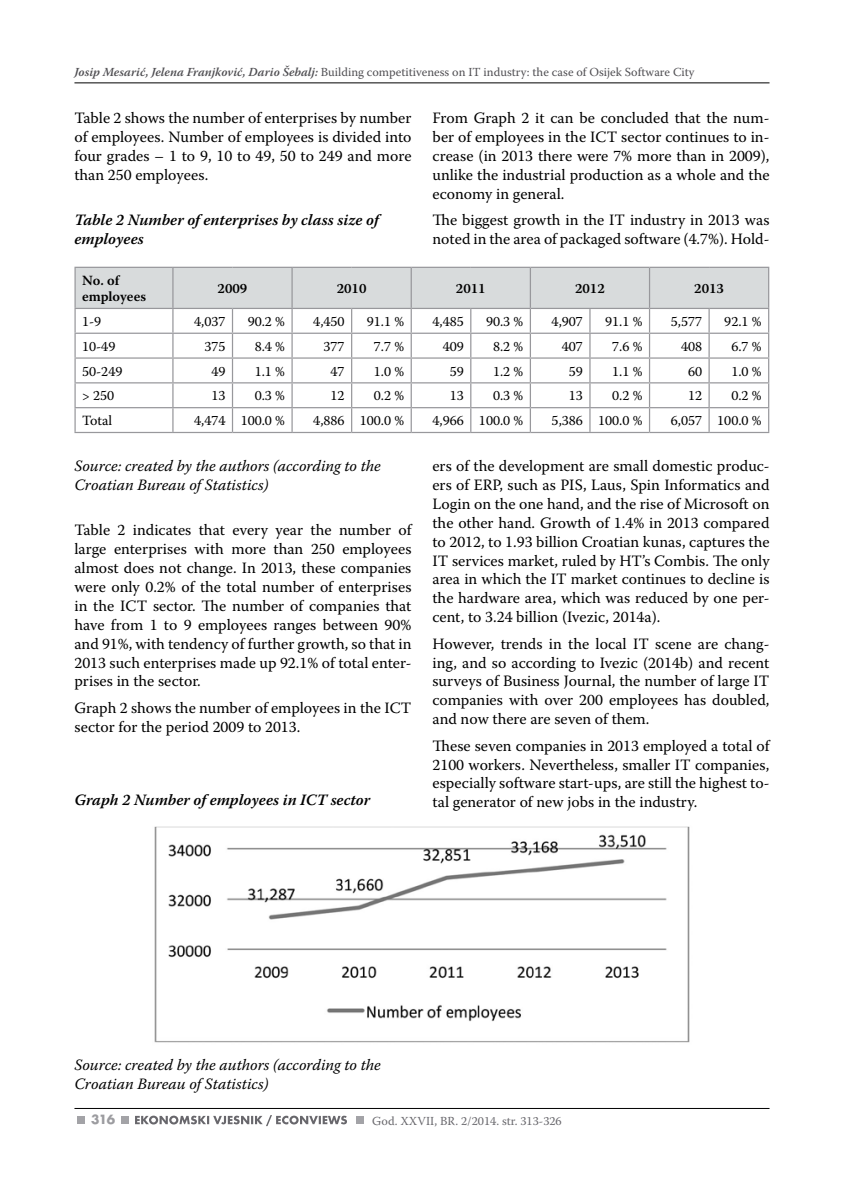
<style>
.page{position:relative;width:844px;height:1191px;background:#fff}
.page>*{position:absolute;margin:0;border:0;box-sizing:border-box;transform-origin:0 0}
.t1{font:15.75px/18.9px "Warnock Pro";color:#000;text-align:justify}
.t2{font:italic 15.75px/18.9px "Warnock Pro";color:#000}
.t3{font:italic 600 15.75px/18.9px "Warnock Pro";color:#000}
.t4{font:14px "Warnock Pro";color:#000}
.t5{font:600 14px/16.8px "Warnock Pro";color:#000}
.t6{font:700 14px "Futura TOT";color:#9c9ca0}
.t7{font:12.25px "Warnock Pro";color:#504f53}
.t8{font:12.25px "Warnock Pro";color:#68676c}
.s1{font-weight:600;font-style:italic}
</style>
<div class="page">
<hr style="left:74px;top:83px;width:695px;height:1px;background:#000">
<hr style="left:74px;top:1108px;width:695px;height:1px;background:#000">
<div style="left:121px;top:1115px;width:7px;height:8px;background:#a3a3a7"></div>
<div style="left:356px;top:1115px;width:8px;height:8px;background:#a3a3a7"></div>
<div style="left:77px;top:1115px;width:8px;height:8px;background:#a3a3a7"></div>
<svg style="left:135px;top:1115px;width:212px;height:11px"></svg>
<hr style="left:74px;top:267px;width:99px;height:1px;background:#98989c">
<hr style="left:74px;top:268px;width:2px;height:40px;background:#98989c">
<hr style="left:709px;top:267px;width:60px;height:1px;background:#98989c">
<hr style="left:767px;top:268px;width:2px;height:40px;background:#98989c">
<hr style="left:74px;top:308px;width:99px;height:1px;background:#98989c">
<hr style="left:74px;top:309px;width:2px;height:23px;background:#98989c">
<hr style="left:709px;top:308px;width:60px;height:1px;background:#98989c">
<hr style="left:767px;top:309px;width:2px;height:23px;background:#98989c">
<hr style="left:74px;top:332px;width:99px;height:2px;background:#98989c">
<hr style="left:74px;top:334px;width:2px;height:23px;background:#98989c">
<hr style="left:709px;top:332px;width:60px;height:2px;background:#98989c">
<hr style="left:767px;top:334px;width:2px;height:23px;background:#98989c">
<hr style="left:74px;top:357px;width:99px;height:2px;background:#98989c">
<hr style="left:74px;top:359px;width:2px;height:23px;background:#98989c">
<hr style="left:709px;top:357px;width:60px;height:2px;background:#98989c">
<hr style="left:767px;top:359px;width:2px;height:23px;background:#98989c">
<hr style="left:74px;top:382px;width:99px;height:1px;background:#98989c">
<hr style="left:74px;top:383px;width:2px;height:24px;background:#98989c">
<hr style="left:709px;top:382px;width:60px;height:1px;background:#98989c">
<hr style="left:767px;top:383px;width:2px;height:24px;background:#98989c">
<hr style="left:74px;top:407px;width:99px;height:1px;background:#98989c">
<hr style="left:74px;top:408px;width:2px;height:24px;background:#98989c">
<hr style="left:709px;top:407px;width:60px;height:1px;background:#98989c">
<svg style="left:75px;top:267px;width:693px;height:165px"></svg>
<hr style="left:767px;top:408px;width:2px;height:24px;background:#98989c">
<hr style="left:74px;top:432px;width:99px;height:1px;background:#98989c">
<hr style="left:173px;top:432px;width:59px;height:1px;background:#98989c">
<hr style="left:232px;top:432px;width:60px;height:1px;background:#98989c">
<hr style="left:292px;top:432px;width:59px;height:1px;background:#98989c">
<hr style="left:351px;top:432px;width:60px;height:1px;background:#98989c">
<hr style="left:411px;top:432px;width:59px;height:1px;background:#98989c">
<hr style="left:470px;top:432px;width:60px;height:1px;background:#98989c">
<hr style="left:530px;top:432px;width:59px;height:1px;background:#98989c">
<hr style="left:589px;top:432px;width:60px;height:1px;background:#98989c">
<hr style="left:649px;top:432px;width:60px;height:1px;background:#98989c">
<hr style="left:709px;top:432px;width:60px;height:1px;background:#98989c">
<img style="left:154px;top:826px;width:536px;height:217px">
<p class="t7" style="left:74px;top:64px;width:621px"><span class="s1">Josip Mesarić, Jelena Franjković, Dario Šebalj:</span> Building competitiveness on IT industry: the case of Osijek Software City</p>
<p class="t1" style="left:74px;top:108px;width:338px">Table 2 shows the number of enterprises by number of employees. Number of employees is divided into four grades – 1 to 9, 10 to 49, 50 to 249 and more than 250 employees.</p>
<p class="t3" style="left:74px;top:210px;width:306px">Table 2 Number of enterprises by class size of employees</p>
<p class="t1" style="left:432px;top:108px;width:338px">From Graph 2 it can be concluded that the num&shy;ber of employees in the ICT sector continues to in&shy;crease (in 2013 there were 7% more than in 2009), unlike the industrial production as a whole and the economy in general.</p>
<p class="t1" style="left:432px;top:210px;width:338px">The biggest growth in the IT industry in 2013 was noted in the area of packaged software (4.7%). Hold-</p>
<p class="t5" style="left:82px;top:271px;width:66px">No. of employees</p>
<p class="t5" style="left:217px;top:280px;width:31px">2009</p>
<p class="t5" style="left:337px;top:280px;width:31px">2010</p>
<p class="t5" style="left:456px;top:280px;width:31px">2011</p>
<p class="t5" style="left:575px;top:280px;width:31px">2012</p>
<p class="t5" style="left:694px;top:280px;width:31px">2013</p>
<p class="t4" style="left:82px;top:313px;width:21px">1-9</p>
<p class="t4" style="left:194px;top:313px;width:33px">4,037</p>
<p class="t4" style="left:248px;top:313px;width:39px">90.2 %</p>
<p class="t4" style="left:313px;top:313px;width:33px">4,450</p>
<p class="t4" style="left:367px;top:313px;width:39px">91.1 %</p>
<p class="t4" style="left:432px;top:313px;width:33px">4,485</p>
<p class="t4" style="left:486px;top:313px;width:39px">90.3 %</p>
<p class="t4" style="left:551px;top:313px;width:33px">4,907</p>
<p class="t4" style="left:605px;top:313px;width:39px">91.1 %</p>
<p class="t4" style="left:670px;top:313px;width:33px">5,577</p>
<p class="t4" style="left:724px;top:313px;width:39px">92.1 %</p>
<p class="t4" style="left:82px;top:338px;width:35px">10-49</p>
<p class="t4" style="left:204px;top:338px;width:23px">375</p>
<p class="t4" style="left:255px;top:338px;width:32px">8.4 %</p>
<p class="t4" style="left:323px;top:338px;width:23px">377</p>
<p class="t4" style="left:374px;top:338px;width:32px">7.7 %</p>
<p class="t4" style="left:442px;top:338px;width:23px">409</p>
<p class="t4" style="left:493px;top:338px;width:32px">8.2 %</p>
<p class="t4" style="left:561px;top:338px;width:23px">407</p>
<p class="t4" style="left:612px;top:338px;width:32px">7.6 %</p>
<p class="t4" style="left:680px;top:338px;width:23px">408</p>
<p class="t4" style="left:731px;top:338px;width:32px">6.7 %</p>
<p class="t4" style="left:82px;top:362px;width:42px">50-249</p>
<p class="t4" style="left:211px;top:362px;width:16px">49</p>
<p class="t4" style="left:255px;top:362px;width:32px">1.1 %</p>
<p class="t4" style="left:330px;top:362px;width:16px">47</p>
<p class="t4" style="left:374px;top:362px;width:32px">1.0 %</p>
<p class="t4" style="left:449px;top:362px;width:16px">59</p>
<p class="t4" style="left:493px;top:362px;width:32px">1.2 %</p>
<p class="t4" style="left:568px;top:362px;width:16px">59</p>
<p class="t4" style="left:612px;top:362px;width:32px">1.1 %</p>
<p class="t4" style="left:687px;top:362px;width:16px">60</p>
<p class="t4" style="left:731px;top:362px;width:32px">1.0 %</p>
<p class="t4" style="left:82px;top:387px;width:34px">&gt; 250</p>
<p class="t4" style="left:211px;top:387px;width:16px">13</p>
<p class="t4" style="left:255px;top:387px;width:32px">0.3 %</p>
<p class="t4" style="left:330px;top:387px;width:16px">12</p>
<p class="t4" style="left:374px;top:387px;width:32px">0.2 %</p>
<p class="t4" style="left:449px;top:387px;width:16px">13</p>
<p class="t4" style="left:493px;top:387px;width:32px">0.3 %</p>
<p class="t4" style="left:568px;top:387px;width:16px">13</p>
<p class="t4" style="left:612px;top:387px;width:32px">0.2 %</p>
<p class="t4" style="left:687px;top:387px;width:16px">12</p>
<p class="t4" style="left:731px;top:387px;width:32px">0.2 %</p>
<p class="t4" style="left:82px;top:412px;width:32px">Total</p>
<p class="t4" style="left:194px;top:412px;width:92px">4,474 100.0 %</p>
<p class="t4" style="left:313px;top:412px;width:92px">4,886 100.0 %</p>
<p class="t4" style="left:432px;top:412px;width:92px">4,966 100.0 %</p>
<p class="t4" style="left:551px;top:412px;width:92px">5,386 100.0 %</p>
<p class="t4" style="left:670px;top:412px;width:92px">6,057 100.0 %</p>
<p class="t2" style="left:74px;top:456px;width:308px">Source: created by the authors (according to the<br>Croatian Bureau of Statistics)</p>
<p class="t1" style="left:74px;top:520px;width:338px">Table 2 indicates that every year the number of large enterprises with more than 250 employees almost does not change. In 2013, these companies were only 0.2% of the total number of enterprises in the ICT sector. The number of companies that have from 1 to 9 employees ranges between 90% and 91%, with tendency of further growth, so that in 2013 such enterprises made up 92.1% of total enter&shy;prises in the sector.</p>
<p class="t1" style="left:74px;top:698px;width:338px">Graph 2 shows the number of employees in the ICT sector for the period 2009 to 2013.</p>
<p class="t3" style="left:74px;top:790px;width:297px">Graph 2 Number of employees in ICT sector</p>
<p class="t1" style="left:432px;top:456px;width:338px">ers of the development are small domestic produc&shy;ers of ERP, such as PIS, Laus, Spin Informatics and Login on the one hand, and the rise of Microsoft on the other hand. Growth of 1.4% in 2013 compared to 2012, to 1.93 billion Croatian kunas, captures the IT services market, ruled by HT’s Combis. The only area in which the IT market continues to decline is the hardware area, which was reduced by one per&shy;cent, to 3.24 billion (Ivezic, 2014a).</p>
<p class="t1" style="left:432px;top:633px;width:338px">However, trends in the local IT scene are chang&shy;ing, and so according to Ivezic (2014b) and recent surveys of Business Journal, the number of large IT companies with over 200 employees has doubled, and now there are seven of them.</p>
<p class="t1" style="left:432px;top:735px;width:338px">These seven companies in 2013 employed a total of 2100 workers. Nevertheless, smaller IT companies, especially software start-ups, are still the highest to&shy;tal generator of new jobs in the industry.</p>
<p class="t2" style="left:74px;top:1055px;width:308px">Source: created by the authors (according to the<br>Croatian Bureau of Statistics)</p>
<p class="t6" style="left:91px;top:1111px;width:25px">316</p>
<p class="t8" style="left:372px;top:1113px;width:191px">God. XXVII, BR. 2/2014. str. 313-326</p>
</div>
